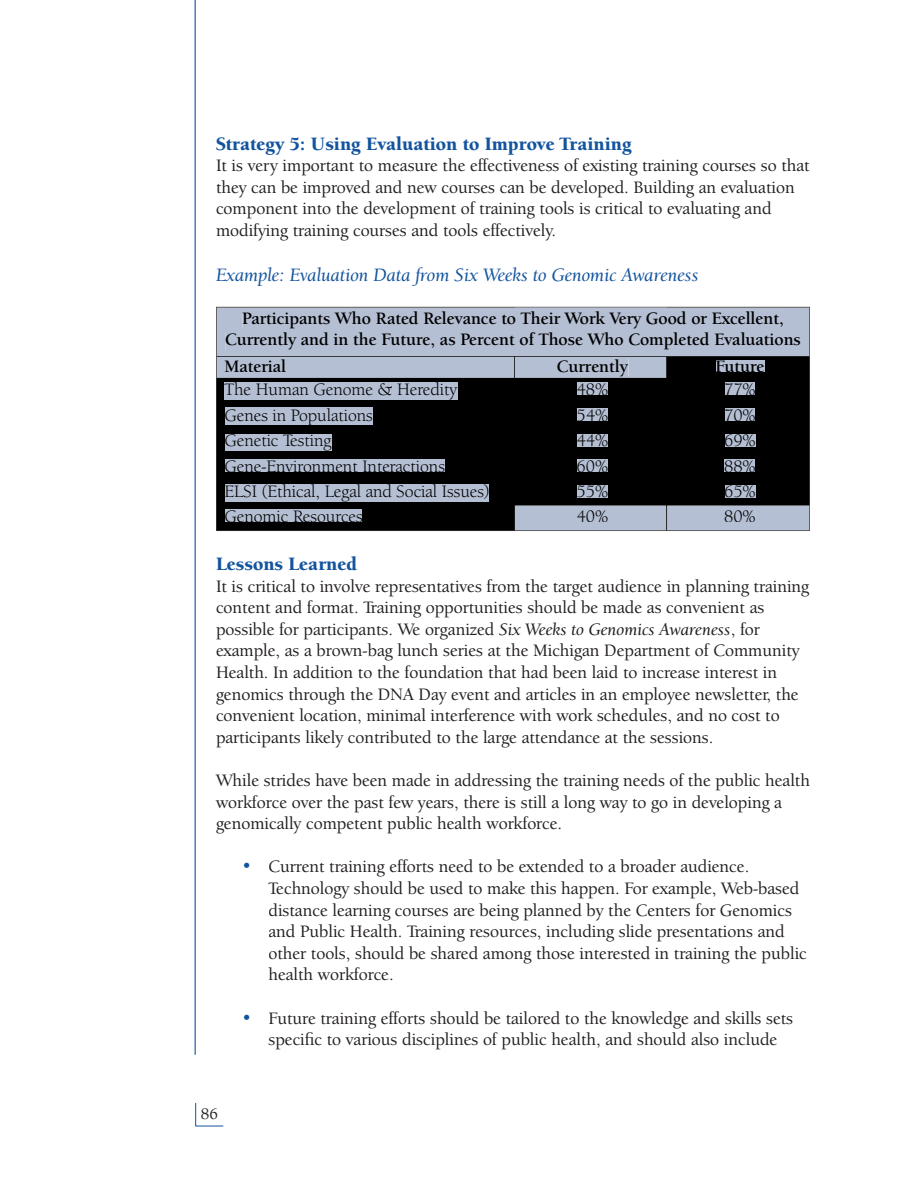
<style>
.page{position:relative;width:918px;height:1188px;background:#fff}
.page>*{position:absolute;margin:0;border:0;box-sizing:border-box;transform-origin:0 0}
.t1{font:900 19.5px "Berkeley Oldstyle IT Cby BT";color:#13549e}
.t2{font:19.5px "Berkeley Oldstyle IT Cby BT Med Ital";color:#13549e}
.t3{font:500 18px/21.6px "Berkeley Oldstyle IT Cby BT";color:#231f20}
.t4{font:18px/25.5px "Berkeley Oldstyle IT Cby BT";color:#000}
.t5{font:700 18px/21.6px "Berkeley Oldstyle IT Cby BT";color:#000;text-align:center}
.t6{font:500 16.5px "Berkeley Oldstyle IT Cby BT";color:#231f20}
.s1{font-family:"Berkeley Oldstyle IT Cby BT Med Ital";font-weight:400}
.s2{font-weight:700;color:#13549e}
</style>
<div class="page">
<svg style="left:195px;top:1103px;width:28px;height:24px"></svg>
<hr style="left:195px;top:0;width:1px;height:1055px;background:#13549e">
<svg style="left:216px;top:307px;width:594px;height:224px;fill:#000"></svg>
<div style="left:243px;top:311px;width:540px;height:17px;background:#b5bfd3"></div>
<div style="left:226px;top:333px;width:574px;height:17px;background:#b5bfd3"></div>
<div style="left:225px;top:359px;width:61px;height:13px;background:#b5bfd3"></div>
<div style="left:558px;top:359px;width:70px;height:17px;background:#b5bfd3"></div>
<div style="left:716px;top:360px;width:48px;height:12px;background:#b5bfd3"></div>
<div style="left:225px;top:382px;width:233px;height:17px;background:#b5bfd3"></div>
<div style="left:577px;top:383px;width:31px;height:12px;background:#b5bfd3"></div>
<div style="left:726px;top:383px;width:29px;height:12px;background:#b5bfd3"></div>
<div style="left:225px;top:408px;width:147px;height:17px;background:#b5bfd3"></div>
<div style="left:577px;top:409px;width:31px;height:12px;background:#b5bfd3"></div>
<div style="left:726px;top:409px;width:29px;height:12px;background:#b5bfd3"></div>
<div style="left:225px;top:434px;width:106px;height:17px;background:#b5bfd3"></div>
<div style="left:577px;top:434px;width:31px;height:12px;background:#b5bfd3"></div>
<div style="left:725px;top:434px;width:30px;height:12px;background:#b5bfd3"></div>
<div style="left:225px;top:460px;width:219px;height:12px;background:#b5bfd3"></div>
<div style="left:577px;top:460px;width:31px;height:12px;background:#b5bfd3"></div>
<div style="left:725px;top:460px;width:30px;height:12px;background:#b5bfd3"></div>
<div style="left:225px;top:484px;width:263px;height:18px;background:#b5bfd3"></div>
<div style="left:577px;top:485px;width:31px;height:12px;background:#b5bfd3"></div>
<div style="left:725px;top:485px;width:30px;height:12px;background:#b5bfd3"></div>
<div style="left:225px;top:510px;width:137px;height:12px;background:#b5bfd3"></div>
<div style="left:577px;top:510px;width:31px;height:12px;background:#b5bfd3"></div>
<div style="left:725px;top:510px;width:30px;height:12px;background:#b5bfd3"></div>
<h1 class="t1" style="left:216px;top:131px;width:417px">Strategy 5: Using Evaluation to Improve Training</h1>
<p class="t3" style="left:216px;top:154px;width:595px">It is very important to measure the effectiveness of existing training courses so that they can be improved and new courses can be developed. Building an evaluation component into the development of training tools is critical to evaluating and modifying training courses and tools effectively.</p>
<p class="t2" style="left:216px;top:263px;width:484px">Example: Evaluation Data from Six Weeks to Genomic Awareness</p>
<p class="t5" style="left:225px;top:307px;width:577px">Participants Who Rated Relevance to Their Work Very Good or Excellent,<br>Currently and in the Future, as Percent of Those Who Completed Evaluations</p>
<p class="t5" style="left:715px;top:355px;width:50px">Future</p>
<p class="t4" style="left:224px;top:402px;width:150px">Genes in Populations<br>Genetic Testing</p>
<p class="t5" style="left:224px;top:355px;width:63px">Material</p>
<p class="t5" style="left:557px;top:355px;width:73px">Currently</p>
<p class="t4" style="left:224px;top:376px;width:234px">The Human Genome &amp; Heredity</p>
<p class="t4" style="left:577px;top:376px;width:33px">48%</p>
<p class="t4" style="left:724px;top:376px;width:33px">77%</p>
<p class="t4" style="left:577px;top:402px;width:33px">54%</p>
<p class="t4" style="left:724px;top:402px;width:33px">70%</p>
<p class="t4" style="left:577px;top:427px;width:33px">44%</p>
<p class="t4" style="left:724px;top:427px;width:33px">69%</p>
<p class="t4" style="left:224px;top:453px;width:222px">Gene-Environment Interactions</p>
<p class="t4" style="left:577px;top:453px;width:33px">60%</p>
<p class="t4" style="left:724px;top:453px;width:33px">88%</p>
<p class="t4" style="left:224px;top:478px;width:267px">ELSI (Ethical, Legal and Social Issues)</p>
<p class="t4" style="left:577px;top:478px;width:33px">55%</p>
<p class="t4" style="left:724px;top:478px;width:33px">65%</p>
<p class="t4" style="left:224px;top:503px;width:140px">Genomic Resources</p>
<p class="t4" style="left:577px;top:503px;width:33px">40%</p>
<p class="t4" style="left:724px;top:503px;width:33px">80%</p>
<h1 class="t1" style="left:216px;top:552px;width:143px">Lessons Learned</h1>
<p class="t3" style="left:216px;top:575px;width:595px">It is critical to involve representatives from the target audience in planning training content and format. Training opportunities should be made as convenient as possible for participants. We organized <span class="s1">Six Weeks to Genomics Awareness</span>, for example, as a brown-bag lunch series at the Michigan Department of Community Health. In addition to the foundation that had been laid to increase interest in genomics through the DNA Day event and articles in an employee newsletter, the convenient location, minimal interference with work schedules, and no cost to participants likely contributed to the large attendance at the sessions.</p>
<p class="t3" style="left:216px;top:769px;width:596px">While strides have been made in addressing the training needs of the public health workforce over the past few years, there is still a long way to go in developing a genomically competent public health workforce.</p>
<p class="t3" style="left:268px;top:856px;width:540px;text-indent:-27px"><span class="s2">•</span> Current training efforts need to be extended to a broader audience.<br>Technology should be used to make this happen. For example, Web-based distance learning courses are being planned by the Centers for Genomics and Public Health. Training resources, including slide presentations and other tools, should be shared among those interested in training the public health workforce.</p>
<p class="t3" style="left:268px;top:1007px;width:526px;text-indent:-27px"><span class="s2">•</span> Future training efforts should be tailored to the knowledge and skills sets specific to various disciplines of public health, and should also include</p>
<p class="t6" style="left:201px;top:1104px;width:19px">86</p>
</div>
